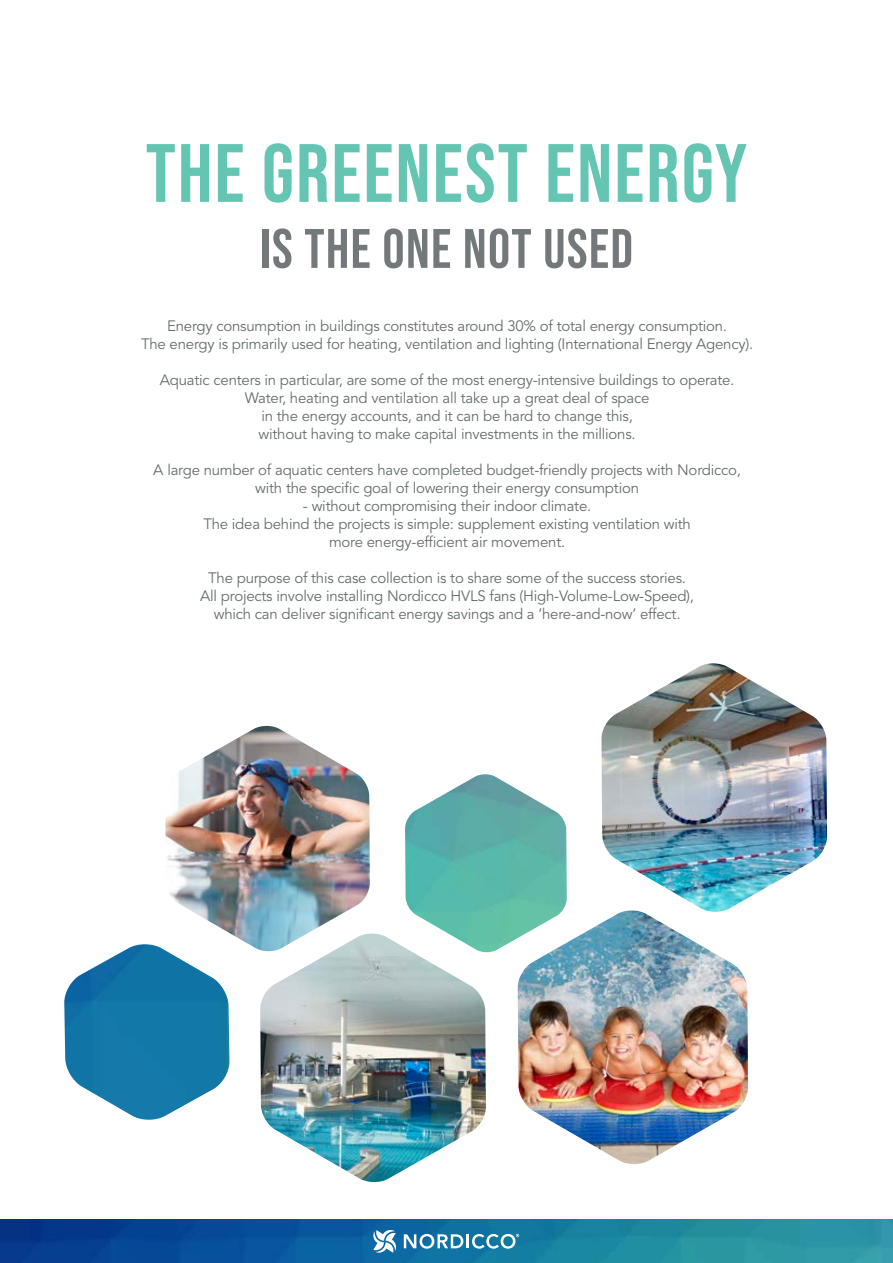
<style>
.page{position:relative;width:893px;height:1263px;background:#fff}
.page>*{position:absolute;margin:0;border:0;box-sizing:border-box;transform-origin:0 0}
.t1{font:82.5px "Bebas Neue";letter-spacing:.025em;color:#64c5b3}
.t2{font:55.5px "Bebas Neue";letter-spacing:.025em;color:#73787b}
.t3{font:15px/18px "Avenir LT Std";letter-spacing:-.015em;color:#666d6f;text-align:center}
</style>
<div class="page">
<img style="left:0;top:1219px;width:882px;height:44px">
<svg style="left:373px;top:1229px;width:24px;height:25px"></svg>
<svg style="left:404px;top:1234px;width:59px;height:15px"></svg>
<hr style="left:466px;top:1234px;width:3px;height:14px;background:#fff">
<svg style="left:472px;top:1234px;width:47px;height:15px"></svg>
<img style="left:882px;top:1219px;width:11px;height:44px">
<img style="left:165px;top:726px;width:205px;height:224px">
<img style="left:260px;top:933px;width:226px;height:249px">
<img style="left:518px;top:913px;width:230px;height:251px">
<img style="left:64px;top:944px;width:166px;height:176px">
<img style="left:405px;top:774px;width:162px;height:178px">
<img style="left:601px;top:663px;width:226px;height:250px">
<h1 class="t1" style="left:146px;top:127px;width:603px">THE GREENEST ENERGY</h1>
<h2 class="t2" style="left:260px;top:217px;width:375px">IS THE ONE NOT USED</h2>
<p class="t3" style="left:141px;top:318px;width:614px">Energy consumption in buildings constitutes around 30% of total energy consumption.<br>The energy is primarily used for heating, ventilation and lighting (International Energy Agency).</p>
<p class="t3" style="left:160px;top:372px;width:576px">Aquatic centers in particular, are some of the most energy-intensive buildings to operate.<br>Water, heating and ventilation all take up a great deal of space<br>in the energy accounts, and it can be hard to change this,<br>without having to make capital investments in the millions.</p>
<p class="t3" style="left:153px;top:462px;width:589px">A large number of aquatic centers have completed budget-friendly projects with Nordicco, with the specific goal of lowering their energy consumption</p>
<p class="t3" style="left:203px;top:498px;width:489px">- without compromising their indoor climate.<br>The idea behind the projects is simple: supplement existing ventilation with more energy-efficient air movement.</p>
<p class="t3" style="left:200px;top:570px;width:495px">The purpose of this case collection is to share some of the success stories.<br>All projects involve installing Nordicco HVLS fans (High-Volume-Low-Speed), which can deliver significant energy savings and a ’here-and-now’ effect.</p>
</div>
